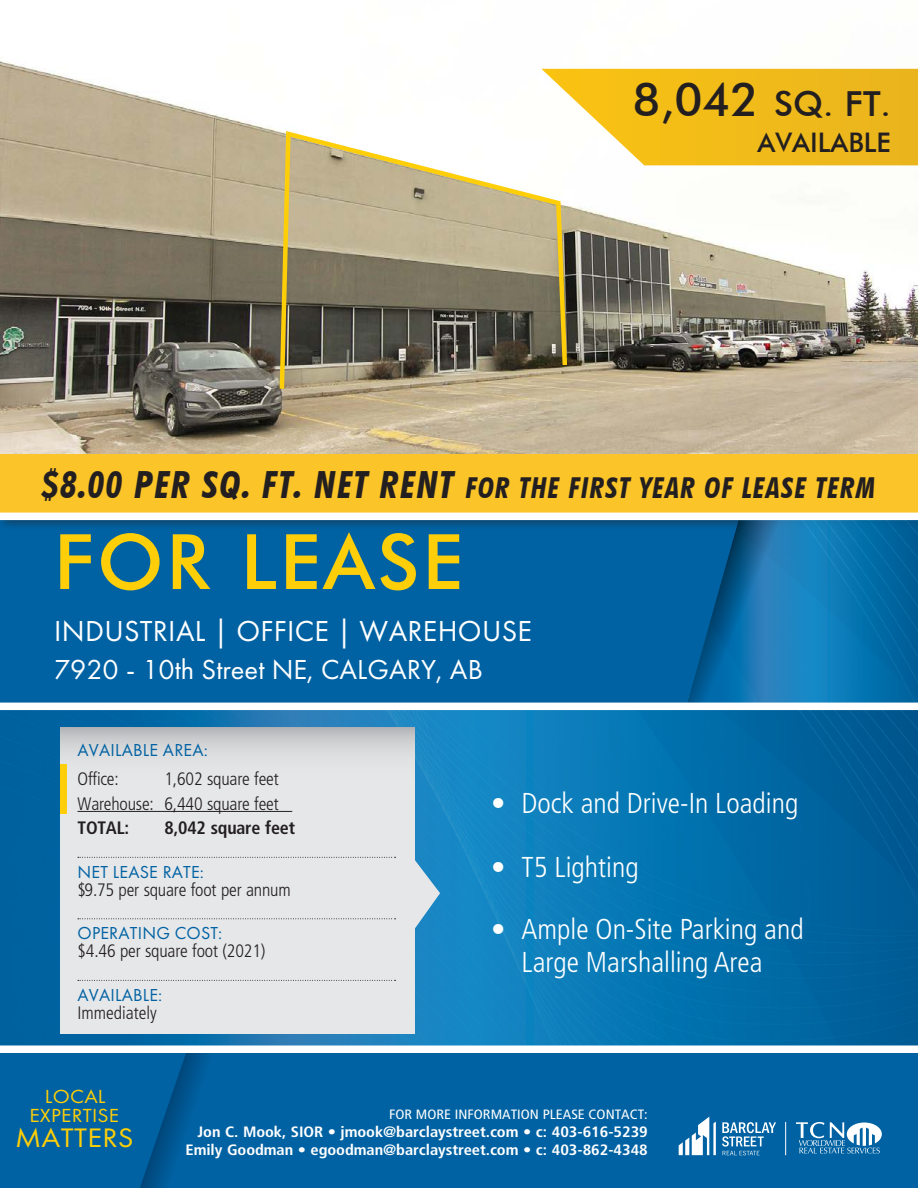
<style>
.page{position:relative;width:918px;height:1188px;background:#fff}
.page>*{position:absolute;margin:0;border:0;box-sizing:border-box;transform-origin:0 0}
.t1{font:500 76.5px "Futura BT";letter-spacing:.04em;color:#fece08}
.t2{font:500 34.5px "Futura BT";color:#231f20}
.t3{font:30px "Futura PT";letter-spacing:.01em;color:#fff}
.t4{font:300 condensed 28.8px/32.1px "Frutiger";color:#fff;text-align:center}
.t5{font:italic 700 condensed 28.8px "Futura BT";letter-spacing:.04em;color:#231f20}
.t6{font:28.5px "Futura PT";color:#fff}
.t7{font:27.75px "Futura PT";letter-spacing:.01em;color:#fece08;scale:1.1 1}
.t8{font:500 27px "Futura BT";color:#231f20}
.t9{font:19.65px "Futura PT";letter-spacing:.01em;color:#fece08;scale:1.1 1}
.Body_Text{font:300 condensed 18px "Frutiger";letter-spacing:-.01em;color:#231f20}
.Property_Info_-_Head{font:18px "Futura PT";letter-spacing:.01em;color:#0062a3}
.Body_Text-2{font:700 condensed 18px "Frutiger";letter-spacing:-.01em;color:#231f20}
.Box_Headers{font:18px "Futura PT";letter-spacing:.01em;color:#0062a3}
.Property_Info_-_Body{font:300 condensed 18px "Frutiger";color:#231f20}
.t10{font:700 condensed 15px "Frutiger";letter-spacing:-.005em;color:#fff;scale:1.1 1}
.t11{font:condensed 13.5px "Frutiger";color:#fff;scale:1.1 1}
.s1{font-size:46.5px}
.s2{font-size:37.5px}
</style>
<div class="page">
<img style="left:0;top:61px;width:918px;height:393px">
<div style="left:0;top:518px;width:918px;height:189px;background:#0062a3"></div>
<div style="left:0;top:510px;width:918px;height:21px;background:#231f20;opacity:.75"></div>
<div style="left:0;top:700px;width:918px;height:21px;background:#231f20;opacity:.75"></div>
<svg style="left:541px;top:69px;width:377px;height:96px;background:#f2c232"></svg>
<svg style="left:0;top:711px;width:918px;height:334px;background:#0871ad"></svg>
<svg style="left:415px;top:860px;width:25px;height:68px;background:#80b6d6"></svg>
<svg style="left:61px;top:727px;width:354px;height:306px;background:#e2e3e6"></svg>
<hr style="left:78px;top:811px;width:214px;height:1px;background:#231f20">
<svg style="left:78px;top:857px;width:318px;height:1px"></svg>
<svg style="left:78px;top:918px;width:318px;height:1px"></svg>
<svg style="left:78px;top:980px;width:318px;height:1px"></svg>
<div style="left:61px;top:764px;width:6px;height:49px;background:#fece08"></div>
<div style="left:0;top:454px;width:918px;height:59px;background:#fbc428"></div>
<svg style="left:686px;top:520px;width:232px;height:183px"></svg>
<div style="left:0;top:1053px;width:918px;height:135px;background:#0062a3"></div>
<svg style="left:140px;top:1053px;width:78px;height:135px;background:#005c9b"></svg>
<svg style="left:687px;top:520px;width:92px;height:183px"></svg>
<div style="left:0;top:703px;width:918px;height:7px;background:#fff"></div>
<div style="left:0;top:513px;width:918px;height:7px;background:#fff"></div>
<svg style="left:277px;top:128px;width:293px;height:265px;background:#a49b81"></svg>
<svg style="left:679px;top:1117px;width:37px;height:38px"></svg>
<svg style="left:722px;top:1122px;width:54px;height:33px;background:#438bbb"></svg>
<svg style="left:796px;top:1122px;width:86px;height:32px"></svg>
<hr style="left:785px;top:1122px;width:1px;height:33px;background:#fff">
<p class="t2" style="left:632px;top:83px;width:260px"><span class="s1">8,042</span> SQ. FT.</p>
<p class="t8" style="left:758px;top:126px;width:135px">AVAILABLE</p>
<p class="t5" style="left:42px;top:470px;width:835px"><span class="s2">$8.00 PER SQ. FT. NET RENT</span> FOR THE FIRST YEAR OF LEASE TERM</p>
<p class="t1" style="left:54px;top:515px;width:411px">FOR LEASE</p>
<p class="t3" style="left:54px;top:613px;width:479px">INDUSTRIAL | OFFICE | WAREHOUSE</p>
<p class="t6" style="left:54px;top:653px;width:430px">7920 - 10th Street NE, CALGARY, AB</p>
<p class="Box_Headers" style="left:78px;top:739px;width:132px">AVAILABLE AREA:</p>
<p class="Body_Text" style="left:78px;top:768px;width:43px">Office:</p>
<p class="Body_Text" style="left:165px;top:768px;width:116px">1,602 square feet</p>
<p class="Body_Text" style="left:78px;top:793px;width:203px">Warehouse: 6,440 square feet</p>
<p class="Body_Text-2" style="left:78px;top:817px;width:53px">TOTAL:</p>
<p class="Body_Text-2" style="left:165px;top:817px;width:132px">8,042 square feet</p>
<p class="Property_Info_-_Head" style="left:78px;top:861px;width:128px">NET LEASE RATE:</p>
<p class="Body_Text" style="left:78px;top:879px;width:215px">$9.75 per square foot per annum</p>
<p class="Property_Info_-_Head" style="left:78px;top:923px;width:146px">OPERATING COST:</p>
<p class="Body_Text" style="left:78px;top:941px;width:189px">$4.46 per square foot (2021)</p>
<p class="Property_Info_-_Head" style="left:78px;top:984px;width:86px">AVAILABLE:</p>
<p class="Property_Info_-_Body" style="left:78px;top:1003px;width:81px">Immediately</p>
<p class="t4" style="left:491px;top:787px;width:309px">• Dock and Drive-In Loading</p>
<p class="t4" style="left:491px;top:851px;width:149px">• T5 Lighting</p>
<p class="t4" style="left:491px;top:914px;width:314px">• Ample On-Site Parking and<br>Large Marshalling Area</p>
<p class="t9" style="left:45px;top:1085px;width:57px">LOCAL</p>
<p class="t7" style="left:15px;top:1121px;width:109px">MATTERS</p>
<p class="t9" style="left:29px;top:1104px;width:83px">EXPERTISE</p>
<p class="t11" style="left:389px;top:1107px;width:237px">FOR MORE INFORMATION PLEASE CONTACT:</p>
<p class="t10" style="left:198px;top:1123px;width:411px">Jon C. Mook, SIOR • jmook@barclaystreet.com • c: 403-616-5239</p>
<p class="t10" style="left:186px;top:1141px;width:422px">Emily Goodman • egoodman@barclaystreet.com • c: 403-862-4348</p>
</div>
